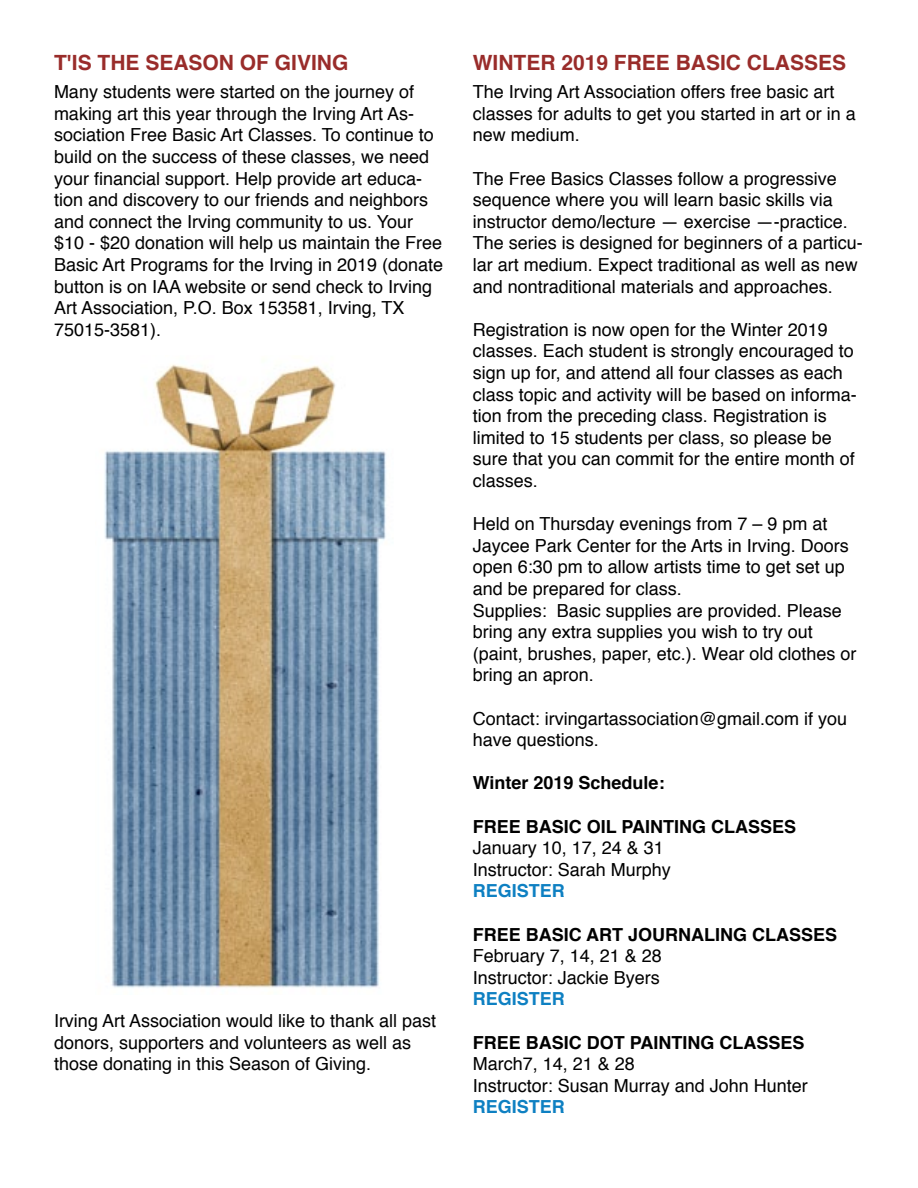
<style>
.page{position:relative;width:918px;height:1188px;background:#fff}
.page>*{position:absolute;margin:0;border:0;box-sizing:border-box;transform-origin:0 0}
.t1{font:700 21px "Helvetica";color:#992c2a}
.t2{font:18px/21.6px "Helvetica";color:#000}
.t3{font:700 18px "Helvetica";color:#000}
.t4{font:700 18px "Helvetica";color:#0e80c2}
</style>
<div class="page">
<img style="left:104px;top:364px;width:283px;height:624px">
<p class="t1" style="left:54px;top:45px;width:59px">T'IS THE</p>
<p class="t1" style="left:145px;top:45px;width:30px">SEASON</p>
<p class="t1" style="left:240px;top:45px;width:84px">OF GIVING</p>
<p class="t2" style="left:54px;top:82px;width:391px">Many students were started on the journey of making art this year through the Irving Art As&shy;sociation Free Basic Art Classes. To continue to build on the success of these classes, we need your financial support. Help provide art educa&shy;tion and discovery to our friends and neighbors and connect the Irving community to us. Your $10 - $20 donation will help us maintain the Free Basic Art Programs for the Irving in 2019 (donate button is on IAA website or send check to Irving Art Association, P.O. Box 153581, Irving, TX 75015-3581).</p>
<p class="t2" style="left:54px;top:1010px;width:384px">Irving Art Association would like to thank all past donors, supporters and volunteers as well as those donating in this Season of Giving.</p>
<p class="t1" style="left:473px;top:45px;width:33px">WINTER</p>
<p class="t1" style="left:561px;top:45px;width:80px">2019 FREE</p>
<p class="t1" style="left:676px;top:45px;width:29px">BASIC</p>
<p class="t1" style="left:747px;top:45px;width:30px">CLASSES</p>
<p class="t2" style="left:473px;top:82px;width:385px">The Irving Art Association offers free basic art classes for adults to get you started in art or in a new medium.</p>
<p class="t2" style="left:473px;top:168px;width:392px">The Free Basics Classes follow a progressive sequence where you will learn basic skills via instructor demo/lecture — exercise —-practice.<br>The series is designed for beginners of a particu&shy;lar art medium. Expect traditional as well as new and nontraditional materials and approaches.</p>
<p class="t2" style="left:473px;top:319px;width:386px">Registration is now open for the Winter 2019 classes. Each student is strongly encouraged to sign up for, and attend all four classes as each class topic and activity will be based on informa&shy;tion from the preceding class. Registration is limited to 15 students per class, so please be sure that you can commit for the entire month of classes.</p>
<p class="t2" style="left:473px;top:514px;width:385px">Held on Thursday evenings from 7 – 9 pm at Jaycee Park Center for the Arts in Irving. Doors open 6:30 pm to allow artists time to get set up and be prepared for class.<br>Supplies: Basic supplies are provided. Please bring any extra supplies you wish to try out (paint, brushes, paper, etc.). Wear old clothes or bring an apron.</p>
<p class="t2" style="left:473px;top:708px;width:376px">Contact: irvingartassociation@gmail.com if you have questions.</p>
<p class="t3" style="left:473px;top:768px;width:193px">WINTER 2019 SCHEDULE:</p>
<p class="t3" style="left:473px;top:812px;width:325px">FREE BASIC OIL PAINTING CLASSES</p>
<p class="t2" style="left:473px;top:838px;width:200px">January 10, 17, 24 &amp; 31<br>Instructor: Sarah Murphy</p>
<p class="t4" style="left:473px;top:876px;width:57px">REGISTER</p>
<p class="t3" style="left:473px;top:920px;width:13px">FREE</p>
<p class="t3" style="left:526px;top:920px;width:74px">BASIC ART</p>
<p class="t3" style="left:628px;top:920px;width:24px">JOURNAL</p>
<p class="t3" style="left:715px;top:920px;width:63px">ING CLASSES</p>
<p class="t2" style="left:473px;top:946px;width:191px">February 7, 14, 21 &amp; 28<br>Instructor: Jackie Byers</p>
<p class="t4" style="left:473px;top:984px;width:57px">REGISTER</p>
<p class="t3" style="left:473px;top:1028px;width:333px">FREE BASIC DOT PAINTING CLASSES</p>
<p class="t2" style="left:473px;top:1054px;width:337px">March7, 14, 21 &amp; 28<br>Instructor: Susan Murray and John Hunter</p>
<p class="t4" style="left:473px;top:1092px;width:57px">REGISTER</p>
</div>
